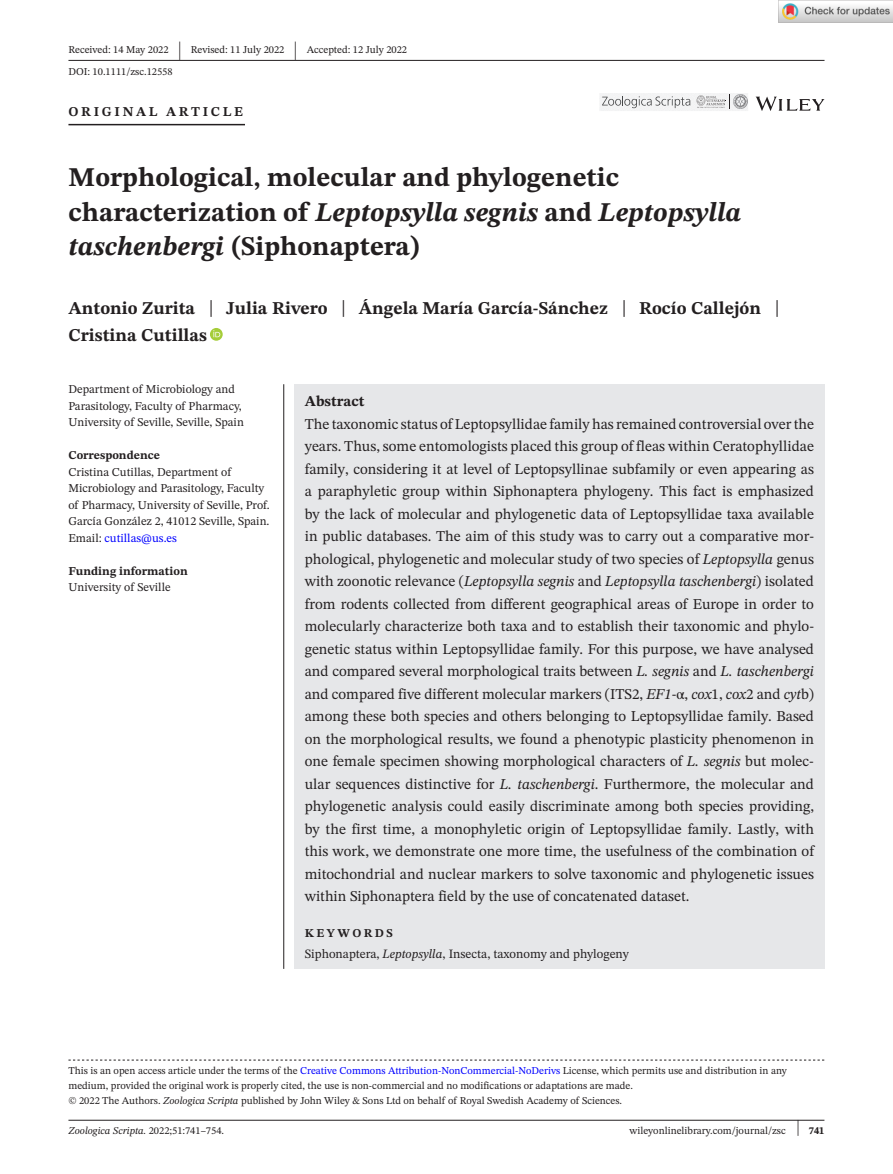
<style>
.page{position:relative;width:893px;height:1174px;background:#fff}
.page>*{position:absolute;margin:0;border:0;box-sizing:border-box;transform-origin:0 0}
.t1{font:700 27px/34.5px "STIX Two Text";color:#231f20}
.t2{font:25.65px "STIX Two Text";color:#231f20;scale:.49 1}
.t3{font:700 18px/27px "STIX Two Text";color:#231f20}
.t4{font:15px/22.5px "STIX Two Text";color:#231f20;text-align:justify}
.t5{font:700 15px "STIX Two Text";color:#231f20}
.t6{font:700 13.5px "STIX Two Text";letter-spacing:.2em;color:#231f20}
.t7{font:12.75px "STIX Two Text";color:#231f20}
.t8{font:12px/16.5px "STIX Two Text";color:#231f20}
.t9{font:700 12px "STIX Two Text";color:#231f20}
.t10{font:700 12px "STIX Two Text";letter-spacing:.2em;color:#231f20}
.t11{font:10.5px/15px "STIX Two Text";color:#231f20}
.t12{font:italic 10.5px "STIX Two Text";color:#231f20}
.s1{font-style:italic}
.s2{font-weight:400;font-size:23.4px}
.s3{color:#00f}
.s4{font-family:"STIX"}
.s5{font-style:normal}
.s6{font-size:22.2px}
.s7{font-weight:700}
</style>
<div class="page">
<hr style="left:68px;top:1119px;width:756px;height:1px;background:#231f20">
<svg style="left:756px;top:97px;width:68px;height:14px"></svg>
<img style="left:600px;top:93px;width:148px;height:18px">
<svg style="left:602px;top:96px;width:88px;height:12px"></svg>
<svg style="left:697px;top:94px;width:33px;height:15px"></svg>
<img style="left:734px;top:94px;width:14px;height:14px">
<hr style="left:68px;top:60px;width:756px;height:1px;background:#231f20">
<hr style="left:68px;top:124px;width:177px;height:1px;background:#231f20">
<svg style="left:210px;top:328px;width:13px;height:13px"></svg>
<svg style="left:213px;top:330px;width:7px;height:7px"></svg>
<svg style="left:68px;top:1059px;width:756px;height:1px"></svg>
<div style="left:294px;top:384px;width:530px;height:585px;background:#e6e7e9"></div>
<hr style="left:283px;top:384px;width:1px;height:585px;background:#231f20">
<img style="left:779px;top:0;width:114px;height:23px">
<p class="t11" style="left:68px;top:42px;width:102px">Received: 14 May 2022</p>
<h2 class="t2" style="left:178px;top:32px;width:8px">|</h2>
<p class="t11" style="left:191px;top:42px;width:95px">Revised: 11 July 2022</p>
<h2 class="t2" style="left:294px;top:32px;width:8px">|</h2>
<p class="t11" style="left:307px;top:42px;width:102px">Accepted: 12 July 2022</p>
<p class="t11" style="left:68px;top:64px;width:106px">DOI: 10.1111/zsc.12558</p>
<p class="t6" style="left:68px;top:101px;width:176px">ORIGINAL ARTICLE</p>
<h1 class="t1" style="left:68px;top:161px;width:674px">Morphological, molecular and phylogenetic characterization of <span class="s1">Leptopsylla segnis</span> and <span class="s1">Leptopsylla taschenbergi</span> (Siphonaptera)</h1>
<p class="t3" style="left:68px;top:295px;width:713px">Antonio Zurita <span class="s2">|</span> Julia Rivero <span class="s2">|</span> Ángela María García-Sánchez <span class="s2">|</span> Rocío Callejón <span class="s2">|<br></span>Cristina Cutillas</p>
<p class="t8" style="left:68px;top:381px;width:177px">Department of Microbiology and<br>Parasitology, Faculty of Pharmacy,<br>University of Seville, Seville, Spain</p>
<p class="t9" style="left:68px;top:447px;width:93px">Correspondence</p>
<p class="t8" style="left:68px;top:463px;width:203px">Cristina Cutillas, Department of Microbiology and Parasitology, Faculty of Pharmacy, University of Seville, Prof.<br>García González 2, 41012 Seville, Spain.<br>Email: <span class="s3">cutillas@us.es</span></p>
<p class="t9" style="left:68px;top:562px;width:121px">Funding information</p>
<p class="t8" style="left:68px;top:579px;width:104px">University of Seville</p>
<p class="t5" style="left:305px;top:390px;width:61px">Abstract</p>
<p class="t4" style="left:305px;top:412px;width:511px">The taxonomic status of Leptopsyllidae family has remained controversial over the years. Thus, some entomologists placed this group of fleas within Ceratophyllidae family, considering it at level of Leptopsyllinae subfamily or even appearing as a paraphyletic group within Siphonaptera phylogeny. This fact is emphasized by the lack of molecular and phylogenetic data of Leptopsyllidae taxa available in public databases. The aim of this study was to carry out a comparative mor&shy;phological, phylogenetic and molecular study of two species of <span class="s1">Leptopsylla</span> genus with zoonotic relevance (<span class="s1">Leptopsylla segnis</span> and <span class="s1">Leptopsylla taschenbergi</span>) isolated from rodents collected from different geographical areas of Europe in order to molecularly characterize both taxa and to establish their taxonomic and phylo&shy;genetic status within Leptopsyllidae family. For this purpose, we have analysed and compared several morphological traits between <span class="s1">L. segnis</span> and <span class="s1">L. taschenbergi </span>and compared five different molecular markers (ITS2, <span class="s1">EF1</span>-<span class="s4">α</span>, <span class="s1">cox</span>1, <span class="s1">cox</span>2 and <span class="s1">cyt</span>b) among these both species and others belonging to Leptopsyllidae family. Based on the morphological results, we found a phenotypic plasticity phenomenon in one female specimen showing morphological characters of <span class="s1">L. segnis</span> but molec&shy;ular sequences distinctive for <span class="s1">L. taschenbergi</span>. Furthermore, the molecular and phylogenetic analysis could easily discriminate among both species providing, by the first time, a monophyletic origin of Leptopsyllidae family. Lastly, with this work, we demonstrate one more time, the usefulness of the combination of mitochondrial and nuclear markers to solve taxonomic and phylogenetic issues within Siphonaptera field by the use of concatenated dataset.</p>
<p class="t10" style="left:305px;top:924px;width:90px">KEYWORDS</p>
<p class="t7" style="left:305px;top:945px;width:326px">Siphonaptera, <span class="s1">Leptopsylla</span>, Insecta, taxonomy and phylogeny</p>
<p class="t11" style="left:68px;top:1063px;width:720px">This is an open access article under the terms of the <span class="s3">Creative Commons Attribution-NonCommercial-NoDerivs</span> License, which permits use and distribution in any medium, provided the original work is properly cited, the use is non-commercial and no modifications or adaptations are made.<br>© 2022 The Authors. <span class="s1">Zoologica Scripta</span> published by John Wiley &amp; Sons Ltd on behalf of Royal Swedish Academy of Sciences.</p>
<p class="t12" style="left:68px;top:1123px;width:157px">Zoologica Scripta. <span class="s5">2022;51:741–754.</span></p>
<p class="t11" style="left:630px;top:1123px;width:196px">wileyonlinelibrary.com/journal/zsc <span class="s6">|</span> <span class="s7">741</span></p>
</div>
